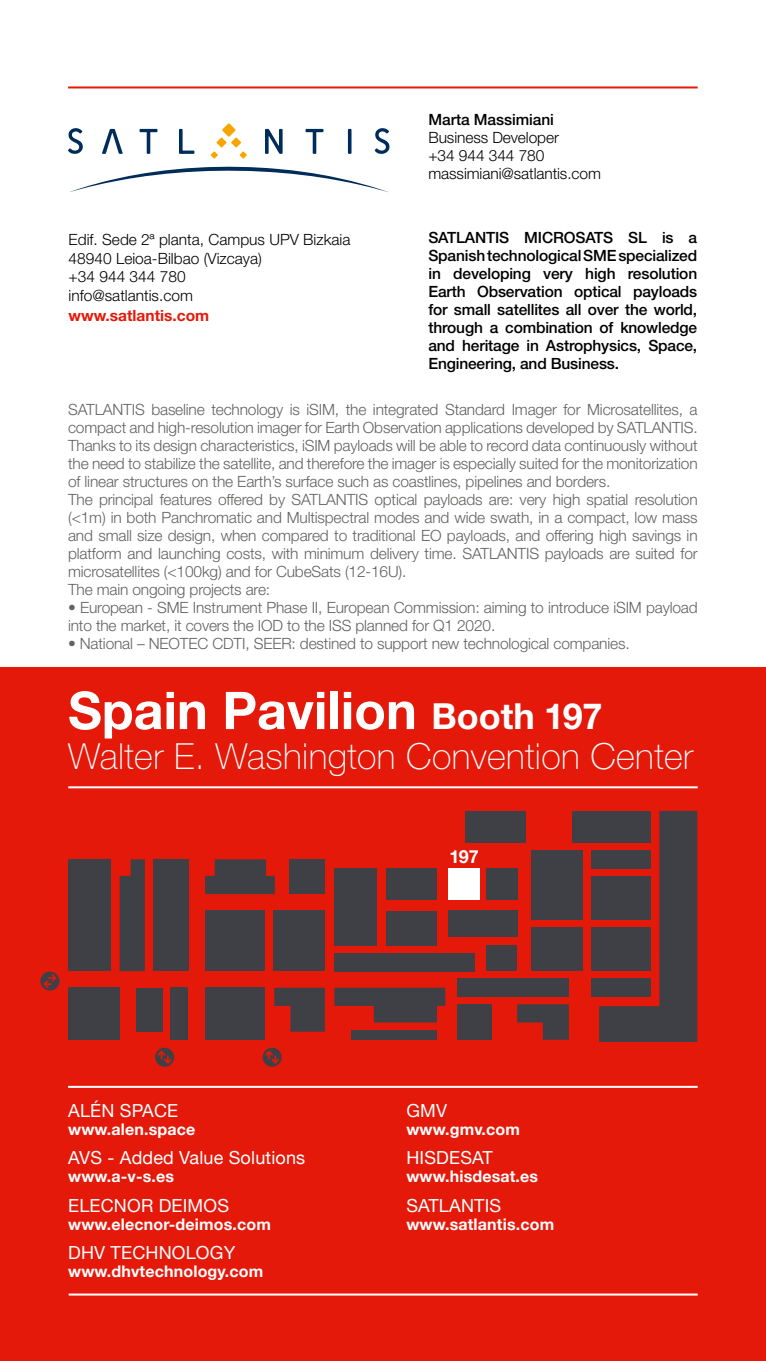
<style>
.page{position:relative;width:766px;height:1361px;background:#fff}
.page>*{position:absolute;margin:0;border:0;box-sizing:border-box;transform-origin:0 0}
.t1{font:700 52px "Helvetica Neue LT";color:#fff}
.t2{font:100 36px "Helvetica Neue LT";letter-spacing:.01em;color:#fff}
.t3{font:18px "Helvetica Neue";letter-spacing:.01em;color:#fff}
.t4{font:700 18px "Helvetica Neue";color:#fff}
.t5{font:700 16px "Helvetica Neue";letter-spacing:.01em;color:#fff}
.t6{font:300 15.6px/18px "Helvetica Neue LT";letter-spacing:-.01em;color:#626261}
.t7{font:500 15.6px/18px "Helvetica Neue LT";letter-spacing:-.01em;color:#000;text-align:justify}
.t8{font:300 15.6px/18.6px "Helvetica Neue LT";color:#000}
.t9{font:700 15.6px "Helvetica Neue LT";color:#e4190a}
.s1{font-size:36px}
</style>
<div class="page">
<div style="left:0;top:667px;width:765px;height:694px;background:#e4190a"></div>
<svg style="left:69px;top:167px;width:319px;height:25px"></svg>
<svg style="left:102px;top:129px;width:21px;height:25px"></svg>
<svg style="left:179px;top:129px;width:15px;height:25px"></svg>
<svg style="left:139px;top:129px;width:18px;height:25px"></svg>
<svg style="left:68px;top:128px;width:15px;height:26px"></svg>
<svg style="left:348px;top:129px;width:3px;height:25px"></svg>
<svg style="left:374px;top:128px;width:15px;height:26px"></svg>
<svg style="left:305px;top:129px;width:18px;height:25px"></svg>
<svg style="left:265px;top:129px;width:17px;height:25px"></svg>
<svg style="left:210px;top:151px;width:8px;height:8px"></svg>
<svg style="left:222px;top:123px;width:13px;height:14px"></svg>
<svg style="left:216px;top:137px;width:10px;height:11px"></svg>
<svg style="left:231px;top:137px;width:10px;height:11px"></svg>
<svg style="left:239px;top:151px;width:8px;height:8px"></svg>
<hr style="left:68px;top:786px;width:629px;height:2px;background:#fff">
<hr style="left:68px;top:86px;width:629px;height:2px;background:#e4190a">
<svg style="left:155px;top:1047px;width:19px;height:19px"></svg>
<svg style="left:158px;top:1050px;width:13px;height:14px"></svg>
<svg style="left:262px;top:1047px;width:19px;height:19px"></svg>
<svg style="left:265px;top:1050px;width:14px;height:14px"></svg>
<svg style="left:40px;top:971px;width:19px;height:19px"></svg>
<svg style="left:43px;top:974px;width:14px;height:13px"></svg>
<svg style="left:599px;top:811px;width:98px;height:231px"></svg>
<div style="left:530px;top:850px;width:52px;height:70px;background:#3f3f46"></div>
<div style="left:591px;top:850px;width:59px;height:18px;background:#3f3f46"></div>
<div style="left:591px;top:927px;width:59px;height:44px;background:#3f3f46"></div>
<div style="left:591px;top:876px;width:59px;height:44px;background:#3f3f46"></div>
<div style="left:530px;top:927px;width:52px;height:44px;background:#3f3f46"></div>
<div style="left:591px;top:978px;width:59px;height:19px;background:#3f3f46"></div>
<div style="left:457px;top:1004px;width:34px;height:35px;background:#3f3f46"></div>
<svg style="left:517px;top:1004px;width:51px;height:35px"></svg>
<div style="left:351px;top:1030px;width:86px;height:9px;background:#3f3f46"></div>
<div style="left:457px;top:978px;width:111px;height:19px;background:#3f3f46"></div>
<svg style="left:334px;top:987px;width:111px;height:35px"></svg>
<div style="left:170px;top:987px;width:18px;height:52px;background:#3f3f46"></div>
<div style="left:136px;top:987px;width:27px;height:44px;background:#3f3f46"></div>
<div style="left:68px;top:987px;width:52px;height:52px;background:#3f3f46"></div>
<svg style="left:274px;top:987px;width:51px;height:44px"></svg>
<div style="left:448px;top:910px;width:69px;height:27px;background:#3f3f46"></div>
<div style="left:486px;top:945px;width:31px;height:25px;background:#3f3f46"></div>
<div style="left:385px;top:910px;width:51px;height:35px;background:#3f3f46"></div>
<div style="left:273px;top:910px;width:52px;height:60px;background:#3f3f46"></div>
<div style="left:205px;top:910px;width:60px;height:60px;background:#3f3f46"></div>
<div style="left:205px;top:987px;width:60px;height:52px;background:#3f3f46"></div>
<div style="left:153px;top:859px;width:35px;height:111px;background:#3f3f46"></div>
<div style="left:68px;top:859px;width:43px;height:112px;background:#3f3f46"></div>
<svg style="left:120px;top:859px;width:25px;height:112px;background:#4a3c41"></svg>
<svg style="left:205px;top:859px;width:70px;height:35px;background:#55393d"></svg>
<div style="left:334px;top:868px;width:43px;height:77px;background:#3f3f46"></div>
<div style="left:290px;top:859px;width:35px;height:35px;background:#3f3f46"></div>
<div style="left:385px;top:868px;width:51px;height:32px;background:#3f3f46"></div>
<div style="left:448px;top:868px;width:32px;height:32px;background:#fff"></div>
<div style="left:486px;top:868px;width:31px;height:32px;background:#3f3f46"></div>
<div style="left:334px;top:953px;width:140px;height:18px;background:#3f3f46"></div>
<hr style="left:68px;top:1086px;width:629px;height:2px;background:#fff">
<hr style="left:69px;top:1293px;width:628px;height:2px;background:#fff">
<div style="left:465px;top:811px;width:60px;height:31px;background:#3f3f46"></div>
<div style="left:571px;top:811px;width:79px;height:31px;background:#3f3f46"></div>
<p class="t8" style="left:69px;top:230px;width:283px">Edif. Sede 2ª planta, Campus UPV Bizkaia<br>48940 Leioa-Bilbao (Vizcaya)<br>+34 944 344 780<br>info@satlantis.com</p>
<p class="t9" style="left:69px;top:306px;width:142px">www.satlantis.com</p>
<p class="t7" style="left:428px;top:111px;width:127px">Marta Massimiani</p>
<p class="t8" style="left:428px;top:128px;width:174px;line-height:18px">Business Developer<br>+34 944 344 780 massimiani@satlantis.com</p>
<p class="t7" style="left:428px;top:228px;width:270px">SATLANTIS MICROSATS SL is a Spanish technological SME specialized in developing very high resolution Earth Observation optical payloads for small satellites all over the world, through a combination of knowledge and heritage in Astrophysics, Space, Engineering, and Business.</p>
<p class="t6" style="left:68px;top:400px;width:631px">SATLANTIS baseline technology is iSIM, the integrated Standard Imager for Microsatellites, a compact and high-resolution imager for Earth Observation applications developed by SATLANTIS.<br>Thanks to its design characteristics, iSIM payloads will be able to record data continuously without the need to stabilize the satellite, and therefore the imager is especially suited for the monitorization of linear structures on the Earth’s surface such as coastlines, pipelines and borders.<br>The principal features offered by SATLANTIS optical payloads are: very high spatial resolution (&lt;1m) in both Panchromatic and Multispectral modes and wide swath, in a compact, low mass and small size design, when compared to traditional EO payloads, and offering high savings in platform and launching costs, with minimum delivery time. SATLANTIS payloads are suited for microsatellites (&lt;100kg) and for CubeSats (12-16U).<br>The main ongoing projects are:</p>
<p class="t6" style="left:68px;top:598px;width:631px">• European - SME Instrument Phase II, European Commission: aiming to introduce iSIM payload into the market, it covers the IOD to the ISS planned for Q1 2020.</p>
<p class="t6" style="left:68px;top:634px;width:563px">• National – NEOTEC CDTI, SEER: destined to support new technological companies.</p>
<h1 class="t1" style="left:68px;top:678px;width:535px">Spain Pavilion <span class="s1">Booth 197</span></h1>
<h2 class="t2" style="left:68px;top:735px;width:626px">Walter E. Washington Convention Center</h2>
<p class="t3" style="left:68px;top:1097px;width:111px">ALÉN SPACE</p>
<p class="t5" style="left:68px;top:1116px;width:129px">www.alen.space</p>
<p class="t3" style="left:68px;top:1145px;width:238px">AVS - Added Value Solutions</p>
<p class="t5" style="left:68px;top:1164px;width:107px">www.a-v-s.es</p>
<p class="t3" style="left:68px;top:1192px;width:162px">ELECNOR DEIMOS</p>
<p class="t5" style="left:68px;top:1211px;width:204px">www.elecnor-deimos.com</p>
<p class="t3" style="left:68px;top:1239px;width:169px">DHV TECHNOLOGY</p>
<p class="t5" style="left:68px;top:1259px;width:196px">www.dhvtechnology.com</p>
<p class="t4" style="left:449px;top:842px;width:31px">197</p>
<p class="t3" style="left:406px;top:1097px;width:42px">GMV</p>
<p class="t5" style="left:406px;top:1116px;width:115px">www.gmv.com</p>
<p class="t3" style="left:406px;top:1145px;width:88px">HISDESAT</p>
<p class="t5" style="left:406px;top:1164px;width:133px">www.hisdesat.es</p>
<p class="t3" style="left:406px;top:1192px;width:96px">SATLANTIS</p>
<p class="t5" style="left:406px;top:1211px;width:149px">www.satlantis.com</p>
</div>
